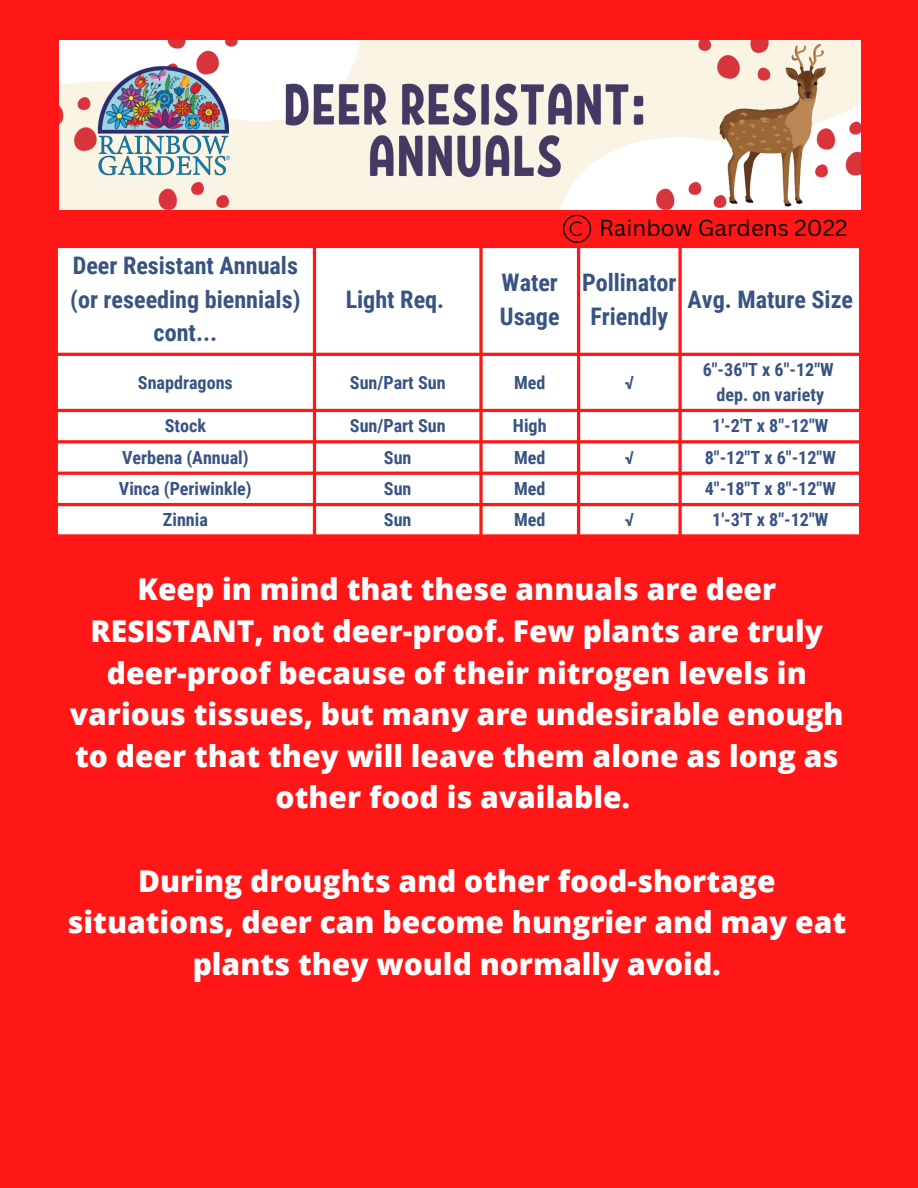
<style>
.page{position:relative;width:918px;height:1188px;background:#ff1616}
.page>*{position:absolute;margin:0;border:0;box-sizing:border-box;transform-origin:0 0}
.t1{font:800 30px/41.7px "Open Sans";color:#fff;text-align:center}
.t2{font:700 24.15px/33.8px "Roboto Condensed";color:#385482;text-align:center}
.t3{font:22.5px "Canva Sans";color:#000}
.t4{font:700 18.15px/24.8px "Roboto Condensed";color:#385482;text-align:center}
</style>
<div class="page">
<svg style="left:58px;top:248px;width:801px;height:286px;background:#fee"></svg>
<img style="left:59px;top:40px;width:801px;height:169px">
<svg style="left:563px;top:215px;width:28px;height:28px"></svg>
<p class="t2" style="left:70px;top:249px;width:232px">Deer Resistant Annuals (or reseeding biennials) cont...</p>
<p class="t2" style="left:346px;top:283px;width:100px">Light Req.</p>
<p class="t3" style="left:599px;top:212px;width:250px">Rainbow Gardens 2022</p>
<p class="t2" style="left:500px;top:266px;width:61px;text-align:left">Water<br>Usage</p>
<p class="t2" style="left:582px;top:266px;width:96px">Pollinator<br>Friendly</p>
<p class="t2" style="left:688px;top:283px;width:167px">Avg. Mature Size</p>
<p class="t4" style="left:138px;top:370px;width:96px">Snapdragons</p>
<p class="t4" style="left:350px;top:370px;width:97px">Sun/Part Sun</p>
<p class="t4" style="left:514px;top:370px;width:33px">Med</p>
<p class="t4" style="left:625px;top:370px;width:11px">√</p>
<p class="t4" style="left:703px;top:358px;width:133px">6"-36"T x 6"-12"W dep. on variety</p>
<p class="t4" style="left:165px;top:414px;width:43px">Stock</p>
<p class="t4" style="left:350px;top:414px;width:97px">Sun/Part Sun</p>
<p class="t4" style="left:513px;top:414px;width:35px">High</p>
<p class="t4" style="left:712px;top:414px;width:118px">1'-2'T x 8"-12"W</p>
<p class="t4" style="left:122px;top:445px;width:128px">Verbena (Annual)</p>
<p class="t4" style="left:384px;top:445px;width:29px">Sun</p>
<p class="t4" style="left:514px;top:445px;width:33px">Med</p>
<p class="t4" style="left:625px;top:445px;width:11px">√</p>
<p class="t4" style="left:705px;top:445px;width:133px">8"-12"T x 6"-12"W</p>
<p class="t4" style="left:119px;top:477px;width:134px">Vinca (Periwinkle)</p>
<p class="t4" style="left:384px;top:477px;width:29px">Sun</p>
<p class="t4" style="left:514px;top:477px;width:33px">Med</p>
<p class="t4" style="left:705px;top:477px;width:133px">4"-18"T x 8"-12"W</p>
<p class="t4" style="left:163px;top:508px;width:47px">Zinnia</p>
<p class="t4" style="left:384px;top:508px;width:29px">Sun</p>
<p class="t4" style="left:514px;top:508px;width:33px">Med</p>
<p class="t4" style="left:625px;top:508px;width:11px">√</p>
<p class="t4" style="left:712px;top:508px;width:118px">1'-3'T x 8"-12"W</p>
<p class="t1" style="left:70px;top:568px;width:775px">Keep in mind that these annuals are deer RESISTANT, not deer-proof. Few plants are truly deer-proof because of their nitrogen levels in various tissues, but many are undesirable enough to deer that they will leave them alone as long as other food is available.</p>
<p class="t1" style="left:67px;top:859px;width:780px">During droughts and other food-shortage situations, deer can become hungrier and may eat plants they would normally avoid.</p>
</div>
